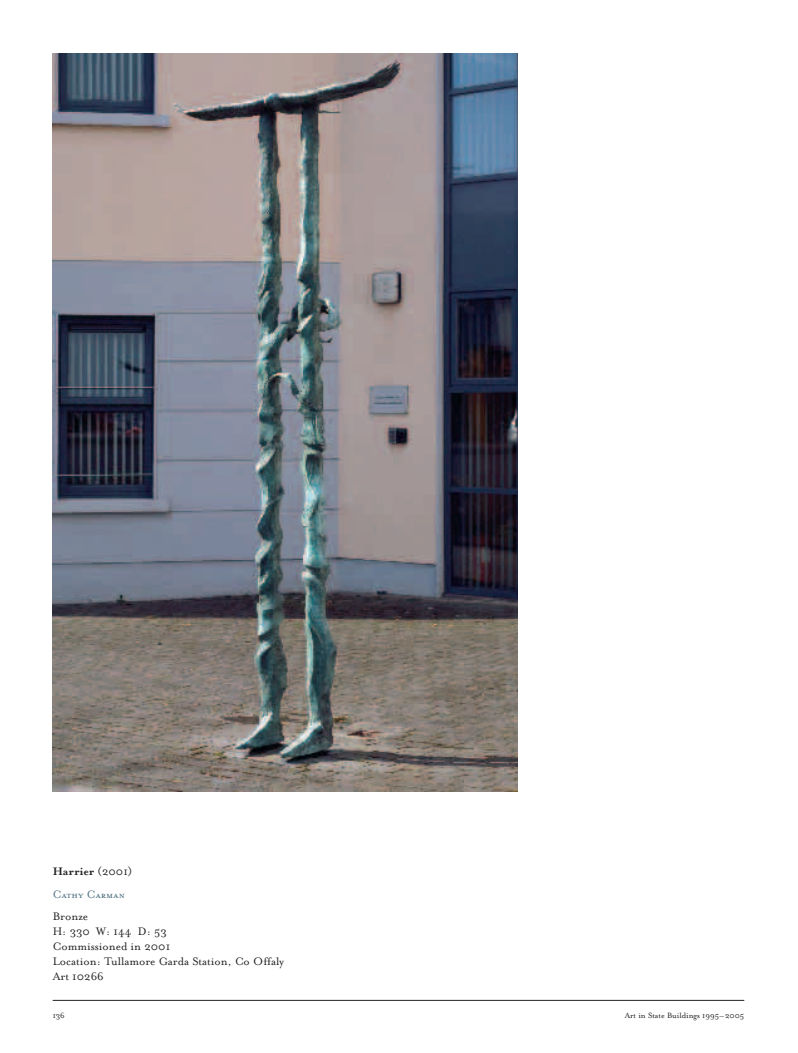
<style>
.page{position:relative;width:798px;height:1053px;background:#fff}
.page>*{position:absolute;margin:0;border:0;box-sizing:border-box;transform-origin:0 0}
.t1{font:12.5px/15px "Mrs Eaves Roman";color:#231f20}
.t2{font:700 12.5px "Mrs Eaves";color:#231f20}
.t3{font:12.5px "Mrs Eaves Petite Caps";color:#4e7282}
.t4{font:8.75px "Mrs Eaves Roman";color:#231f20}
.s1{font-family:"Mrs Eaves Roman";font-weight:400}
</style>
<div class="page">
<img style="left:53px;top:54px;width:464px;height:737px">
<hr style="left:53px;top:999px;width:691px;height:1px;background:#231f20">
<p class="t2" style="left:53px;top:865px;width:81px">Harrier <span class="s1">(2001)</span></p>
<p class="t3" style="left:53px;top:886px;width:74px">Cathy Carman</p>
<p class="t1" style="left:53px;top:910px;width:233px">Bronze<br>H: 330 W: 144 D: 53<br>Commissioned in 2001<br>Location: Tullamore Garda Station, Co Offaly<br>Art 10266</p>
<p class="t4" style="left:53px;top:1011px;width:14px">136</p>
<p class="t4" style="left:624px;top:1011px;width:121px">Art in State Buildings 1995–2005</p>
</div>
